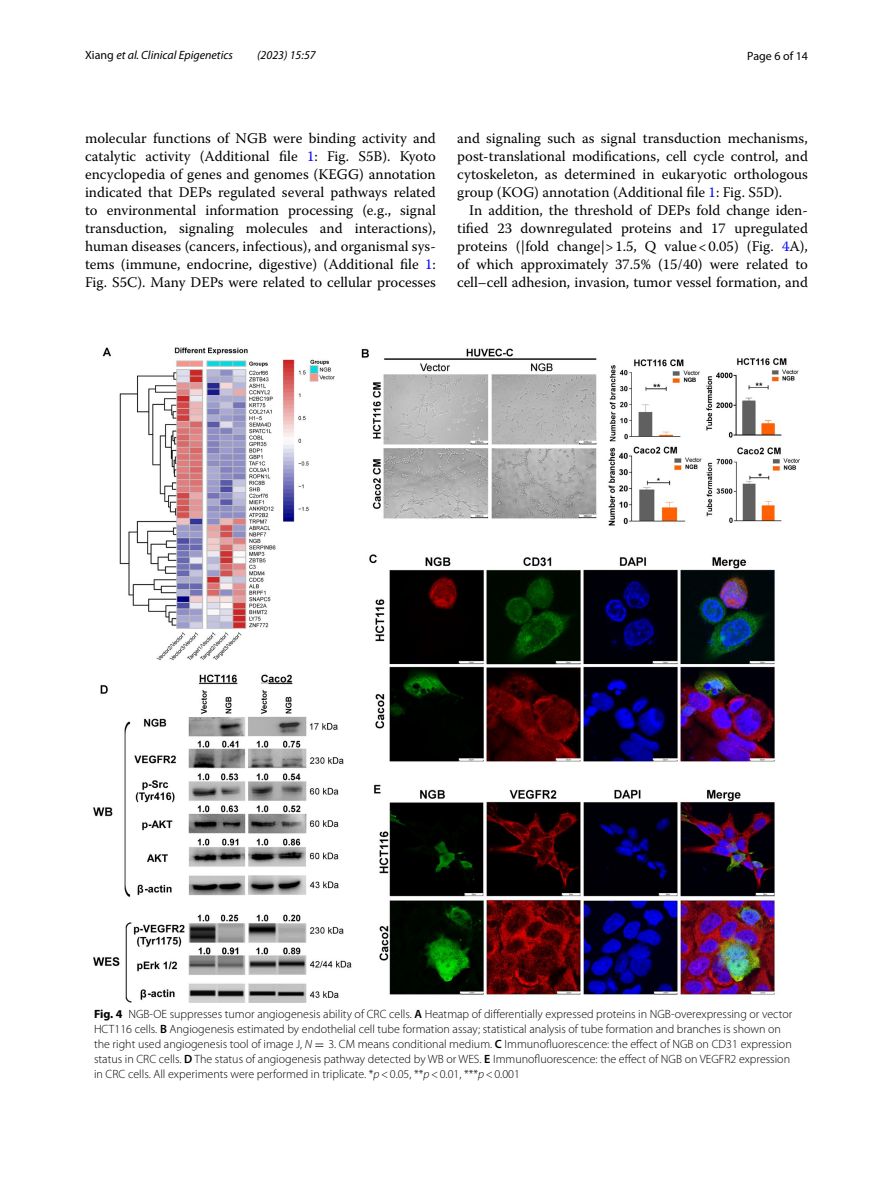
<style>
.page{position:relative;width:893px;height:1187px;background:#fff}
.page>*{position:absolute;margin:0;border:0;box-sizing:border-box;transform-origin:0 0}
.t1{font:14.7px/18px "Warnock Pro";color:#000;text-align:justify}
.t2{font:300 12px/15px "Myriad Pro";color:#000}
.t3{font:italic 12px "Myriad Pro";color:#000}
.t4{font:12px "Myriad Pro";color:#000}
.s1{font-style:normal}
.s2{color:#00f}
.s3{font-weight:700}
.s4{font-weight:600}
.s5{font-style:italic}
.s6{font-family:"MTSY";font-weight:400}
</style>
<div class="page">
<img style="left:94px;top:347px;width:705px;height:655px">
<p class="t3" style="left:85px;top:48px;width:150px"><span class="s1">Xiang</span> et al. Clinical Epigenetics</p>
<p class="t3" style="left:257px;top:48px;width:60px">(2023) 15:57</p>
<p class="t4" style="left:747px;top:48px;width:62px">Page 6 of 14</p>
<p class="t1" style="left:85px;top:128px;width:352px">molecular functions of NGB were binding activity and catalytic activity (Additional file <span class="s2">1</span>: Fig. S5B). Kyoto encyclopedia of genes and genomes (KEGG) annotation indicated that DEPs regulated several pathways related to environmental information processing (e.g., signal transduction, signaling molecules and interactions), human diseases (cancers, infectious), and organismal sys&shy;tems (immune, endocrine, digestive) (Additional file <span class="s2">1</span>:<br>Fig. S5C). Many DEPs were related to cellular processes</p>
<p class="t1" style="left:457px;top:128px;width:352px">and signaling such as signal transduction mechanisms, post-translational modifications, cell cycle control, and cytoskeleton, as determined in eukaryotic orthologous group (KOG) annotation (Additional file <span class="s2">1</span>: Fig. S5D).</p>
<p class="t1" style="left:457px;top:200px;width:352px;text-indent:12px">In addition, the threshold of DEPs fold change iden&shy;tified 23 downregulated proteins and 17 upregulated proteins (|fold change|&gt;1.5, Q value&lt;0.05) (Fig. <span class="s2">4</span>A), of which approximately 37.5% (15/40) were related to cell–cell adhesion, invasion, tumor vessel formation, and</p>
<p class="t2" style="left:94px;top:1006px;width:700px"><span class="s3">Fig. 4</span> NGB-OE suppresses tumor angiogenesis ability of CRC cells. <span class="s4">A</span> Heatmap of differentially expressed proteins in NGB-overexpressing or vector HCT116 cells. <span class="s4">B</span> Angiogenesis estimated by endothelial cell tube formation assay; statistical analysis of tube formation and branches is shown on the right used angiogenesis tool of image J, <span class="s5">N</span> <span class="s6">=</span> 3. CM means conditional medium. <span class="s4">C</span> Immunofluorescence: the effect of NGB on CD31 expression status in CRC cells. <span class="s4">D</span> The status of angiogenesis pathway detected by WB or WES. <span class="s4">E</span> Immunofluorescence: the effect of NGB on VEGFR2 expression in CRC cells. All experiments were performed in triplicate. *<span class="s5">p</span>&lt;0.05, **<span class="s5">p</span>&lt;0.01, ***<span class="s5">p</span>&lt;0.001</p>
</div>
